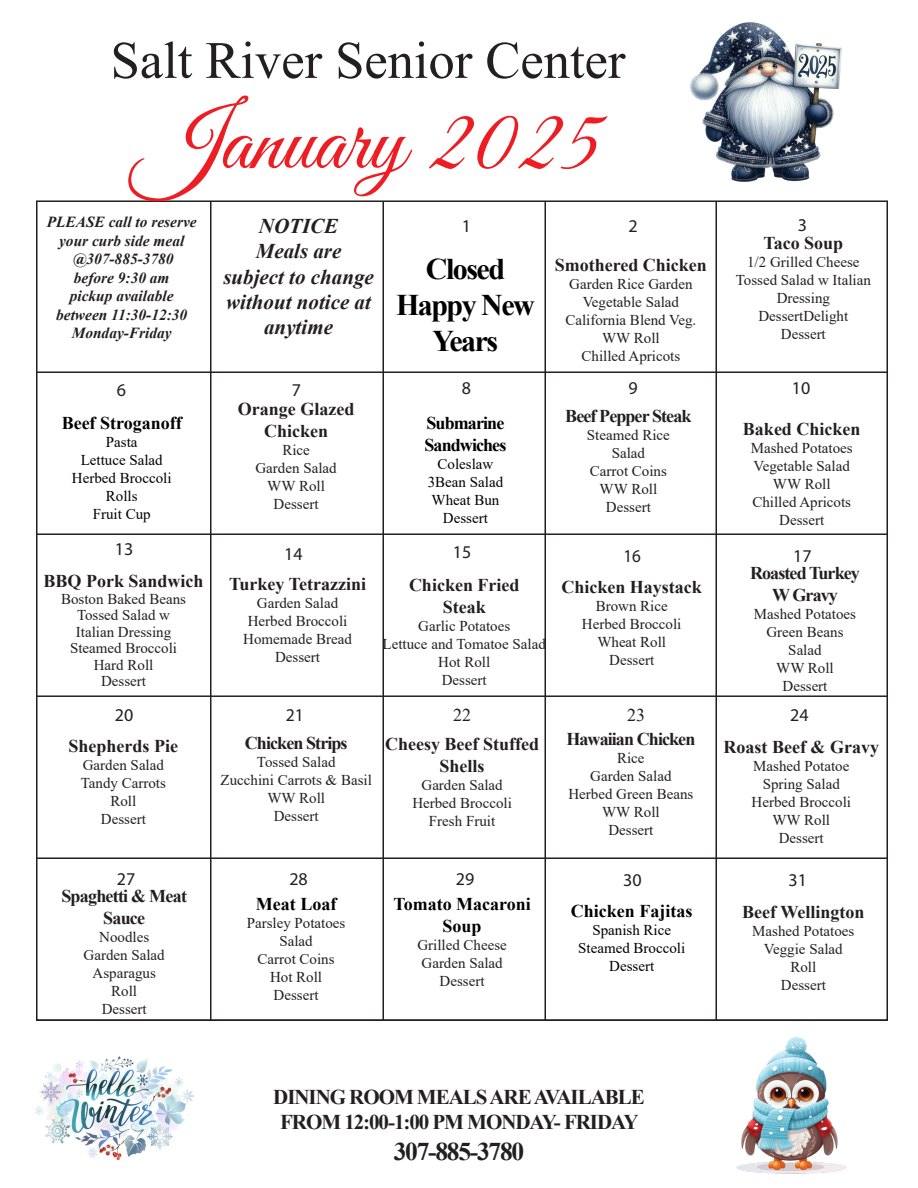
<style>
.page{position:relative;width:918px;height:1188px;background:#fff}
.page>*{position:absolute;margin:0;border:0;box-sizing:border-box;transform-origin:0 0}
.t1{font:90px "Great Vibes";color:#ee1d23}
.t2{font:52.5px "Times New Roman";color:#231f20}
.t3{font:700 30px/36px "Times New Roman";letter-spacing:-.05em;color:#000;text-align:center}
.t4{font:700 25.5px "Times New Roman";letter-spacing:-.05em;color:#231f20}
.t5{font:700 21px/25.2px "Times New Roman";letter-spacing:-.05em;color:#231f20;text-align:center}
.t6{font:italic 700 21px/25.2px "Times New Roman";color:#231f20;text-align:center}
.t7{font:700 18px/21.6px "Times New Roman";color:#231f20;text-align:center}
.t8{font:700 18px/21.6px "Times New Roman";letter-spacing:-.05em;color:#231f20;text-align:center}
.t9{font:700 18px/21.6px "Times New Roman";color:#000;text-align:center}
.t10{font:18px "Myriad Pro";color:#231f20}
.t11{font:700 18px/21.6px "Times New Roman";letter-spacing:-.05em;color:#000}
.t12{font:700 18px/21.6px "Times New Roman";letter-spacing:-.04em;color:#231f20;text-align:center}
.t13{font:18px "Times New Roman";color:#231f20}
.t14{font:18px "Myriad Pro";color:#231f20;scale:.95 1}
.t15{font:italic 700 15.3px/18.5px "Times New Roman";color:#231f20;text-align:center}
.t16{font:15px/18px "Times New Roman";color:#231f20;text-align:center}
.t17{font:15px/18px "Times New Roman";color:#000;text-align:center}
</style>
<div class="page">
<hr style="left:210px;top:201px;width:2px;height:819px;background:#231f20">
<hr style="left:382px;top:201px;width:2px;height:819px;background:#231f20">
<hr style="left:544px;top:201px;width:2px;height:819px;background:#231f20">
<hr style="left:716px;top:201px;width:1px;height:819px;background:#231f20">
<hr style="left:37px;top:371px;width:850px;height:2px;background:#231f20">
<hr style="left:37px;top:533px;width:850px;height:2px;background:#231f20">
<hr style="left:37px;top:695px;width:850px;height:2px;background:#231f20">
<hr style="left:37px;top:857px;width:850px;height:2px;background:#231f20">
<hr style="left:37px;top:1019px;width:850px;height:2px;background:#231f20">
<img style="left:690px;top:22px;width:152px;height:160px">
<img style="left:736px;top:1036px;width:111px;height:138px">
<img style="left:35px;top:1056px;width:160px;height:105px">
<h2 class="t2" style="left:111px;top:23px;width:516px">Salt River Senior Center</h2>
<h1 class="t1" style="left:134px;top:91px;width:469px">January 2025</h1>
<p class="t15" style="left:47px;top:213px;width:151px">PLEASE call to reserve your curb side meal @307-885-3780<br>before 9:30 am<br>pickup available between 11:30-12:30<br>Monday-Friday</p>
<h3 class="t6" style="left:223px;top:213px;width:152px">NOTICE<br>Meals are subject to change without notice at anytime</h3>
<p class="t10" style="left:462px;top:215px;width:11px">1</p>
<p class="t10" style="left:628px;top:215px;width:11px">2</p>
<h3 class="t3" style="left:396px;top:250px;width:140px">Closed<br>Happy New<br>Years</h3>
<p class="t7" style="left:555px;top:254px;width:154px">Smothered Chicken</p>
<p class="t16" style="left:565px;top:275px;width:132px">Garden Rice Garden<br>Vegetable Salad<br>California Blend Veg.<br>WW Roll<br>Chilled Apricots</p>
<p class="t10" style="left:798px;top:213px;width:11px">3</p>
<p class="t7" style="left:763px;top:231px;width:81px">Taco Soup</p>
<p class="t16" style="left:736px;top:252px;width:137px">1/2 Grilled Cheese<br>Tossed Salad w Italian<br>Dressing<br>DessertDelight<br>Dessert</p>
<p class="t10" style="left:117px;top:378px;width:11px">6</p>
<p class="t9" style="left:62px;top:412px;width:122px">Beef Stroganoff</p>
<p class="t17" style="left:72px;top:432px;width:101px">Pasta<br>Lettuce Salad<br>Herbed Broccoli<br>Rolls<br>Fruit Cup</p>
<p class="t10" style="left:115px;top:538px;width:20px">13</p>
<p class="t7" style="left:44px;top:570px;width:162px">BBQ Pork Sandwich</p>
<p class="t16" style="left:61px;top:590px;width:126px;line-height:16.5px">Boston Baked Beans<br>Tossed Salad w<br>Italian Dressing<br>Steamed Broccoli<br>Hard Roll<br>Dessert</p>
<p class="t10" style="left:292px;top:379px;width:11px">7</p>
<p class="t7" style="left:238px;top:398px;width:118px">Orange Glazed<br>Chicken</p>
<p class="t16" style="left:255px;top:441px;width:83px">Rice<br>Garden Salad<br>WW Roll<br>Dessert</p>
<p class="t10" style="left:462px;top:377px;width:11px">8</p>
<p class="t10" style="left:628px;top:377px;width:11px">9</p>
<p class="t10" style="left:792px;top:377px;width:20px">10</p>
<p class="t11" style="left:425px;top:412px;width:83px">Submarine<br>Sandwiches</p>
<p class="t17" style="left:428px;top:454px;width:77px">Coleslaw<br>3Bean Salad<br>Wheat Bun<br>Dessert</p>
<p class="t8" style="left:565px;top:405px;width:128px">Beef Pepper Steak</p>
<p class="t16" style="left:587px;top:426px;width:84px">Steamed Rice<br>Salad<br>Carrot Coins<br>WW Roll<br>Dessert</p>
<p class="t7" style="left:743px;top:418px;width:119px">Baked Chicken</p>
<p class="t16" style="left:751px;top:438px;width:104px">Mashed Potatoes<br>Vegetable Salad<br>WW Roll<br>Chilled Apricots<br>Dessert</p>
<p class="t10" style="left:284px;top:543px;width:20px">14</p>
<p class="t10" style="left:453px;top:541px;width:20px">15</p>
<p class="t7" style="left:229px;top:573px;width:138px">Turkey Tetrazzini</p>
<p class="t16" style="left:243px;top:594px;width:110px">Garden Salad<br>Herbed Broccoli<br>Homemade Bread<br>Dessert</p>
<p class="t7" style="left:409px;top:574px;width:112px">Chicken Fried<br>Steak</p>
<p class="t16" style="left:383px;top:616px;width:165px">Garlic Potatoes<br>Lettuce and Tomatoe Salad<br>Hot Roll<br>Dessert</p>
<p class="t14" style="left:623px;top:544px;width:20px">16</p>
<p class="t10" style="left:793px;top:544px;width:20px">17</p>
<p class="t7" style="left:561px;top:575px;width:142px">Chicken Haystack</p>
<p class="t16" style="left:582px;top:596px;width:101px">Brown Rice<br>Herbed Broccoli<br>Wheat Roll<br>Dessert</p>
<p class="t8" style="left:750px;top:562px;width:111px">Roasted Turkey<br>W Gravy</p>
<p class="t16" style="left:754px;top:605px;width:104px">Mashed Potatoes<br>Green Beans<br>Salad<br>WW Roll<br>Dessert</p>
<p class="t10" style="left:115px;top:704px;width:20px">20</p>
<p class="t10" style="left:286px;top:704px;width:20px">21</p>
<p class="t7" style="left:69px;top:734px;width:111px">Shepherds Pie</p>
<p class="t16" style="left:81px;top:755px;width:87px">Garden Salad<br>Tandy Carrots<br>Roll<br>Dessert</p>
<p class="t8" style="left:245px;top:732px;width:104px">Chicken Strips</p>
<p class="t16" style="left:221px;top:753px;width:153px">Tossed Salad<br>Zucchini Carrots &amp; Basil<br>WW Roll<br>Dessert</p>
<p class="t13" style="left:453px;top:703px;width:19px">22</p>
<p class="t13" style="left:627px;top:703px;width:19px">23</p>
<p class="t10" style="left:790px;top:704px;width:20px">24</p>
<p class="t7" style="left:724px;top:736px;width:157px">Roast Beef &amp; Gravy</p>
<p class="t16" style="left:752px;top:756px;width:101px">Mashed Potatoe<br>Spring Salad<br>Herbed Broccoli<br>WW Roll<br>Dessert</p>
<p class="t8" style="left:566px;top:727px;width:131px">Hawaiian Chicken</p>
<p class="t16" style="left:568px;top:748px;width:126px">Rice<br>Garden Salad<br>Herbed Green Beans<br>WW Roll<br>Dessert</p>
<p class="t7" style="left:385px;top:733px;width:155px">Cheesy Beef Stuffed<br>Shells</p>
<p class="t16" style="left:412px;top:775px;width:101px">Garden Salad<br>Herbed Broccoli<br>Fresh Fruit</p>
<p class="t10" style="left:117px;top:868px;width:20px">27</p>
<p class="t10" style="left:289px;top:868px;width:20px">28</p>
<p class="t10" style="left:456px;top:868px;width:20px">29</p>
<p class="t12" style="left:61px;top:885px;width:127px">Spaghetti &amp; Meat<br>Sauce</p>
<p class="t16" style="left:84px;top:927px;width:83px">Noodles<br>Garden Salad<br>Asparagus<br>Roll<br>Dessert</p>
<p class="t9" style="left:393px;top:893px;width:139px">Tomato Macaroni<br>Soup</p>
<p class="t16" style="left:417px;top:936px;width:91px">Grilled Cheese<br>Garden Salad<br>Dessert</p>
<p class="t9" style="left:256px;top:893px;width:82px">Meat Loaf</p>
<p class="t16" style="left:247px;top:914px;width:100px">Parsley Potatoes<br>Salad<br>Carrot Coins<br>Hot Roll<br>Dessert</p>
<p class="t10" style="left:623px;top:869px;width:20px">30</p>
<p class="t10" style="left:789px;top:869px;width:20px">31</p>
<p class="t9" style="left:571px;top:900px;width:123px">Chicken Fajitas</p>
<p class="t17" style="left:578px;top:921px;width:109px">Spanish Rice<br>Steamed Broccoli<br>Dessert</p>
<p class="t7" style="left:742px;top:901px;width:124px">Beef Wellington</p>
<p class="t16" style="left:752px;top:921px;width:104px">Mashed Potatoes<br>Veggie Salad<br>Roll<br>Dessert</p>
<h3 class="t5" style="left:273px;top:1084px;width:373px">DINING ROOM MEALS ARE AVAILABLE<br>FROM 12:00-1:00 PM MONDAY- FRIDAY</h3>
<h3 class="t4" style="left:394px;top:1133px;width:132px">307-885-3780</h3>
</div>
